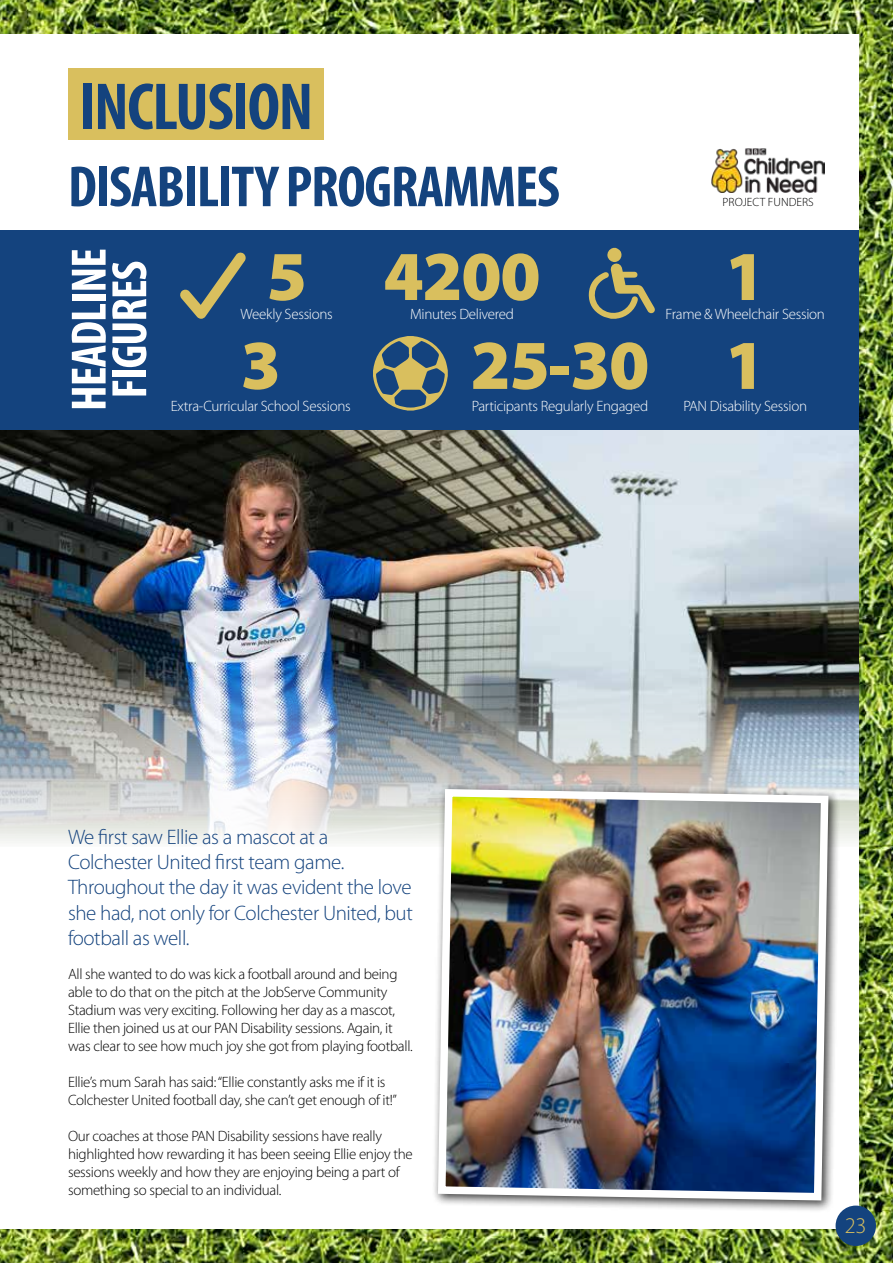
<style>
.page{position:relative;width:893px;height:1263px;background:#fff}
.page>*{position:absolute;margin:0;border:0;box-sizing:border-box;transform-origin:0 0}
.t1{font:900 70.5px "Myriad Pro";letter-spacing:-.02em;color:#d9bf5e}
.t2{font:700 condensed 67.05px "Myriad Pro";letter-spacing:-.02em;color:#14437e}
.t3{font:700 condensed 58.5px "Myriad Pro";letter-spacing:-.02em;color:#14437e}
.t4{font:700 condensed 50.1px/40.7px "Myriad Pro";letter-spacing:-.02em;color:#fff}
.t5{font:300 22.5px "Myriad Pro";color:#d9bf5e}
.t6{font:300 21px/25.2px "Myriad Pro";letter-spacing:-.02em;color:#14437e}
.t7{font:300 15px/18px "Myriad Pro";letter-spacing:-.02em;color:#000}
.t8{font:300 15px "Myriad Pro";letter-spacing:-.02em;color:#fff}
.t9{font:300 12px "Myriad Pro";color:#000}
</style>
<div class="page">
<img style="left:0;top:0;width:893px;height:1263px">
<div style="left:0;top:34px;width:859px;height:1195px;background:#fff"></div>
<img style="left:0;top:429px;width:859px;height:414px">
<div style="left:0;top:230px;width:859px;height:199px;background:#14437e"></div>
<div style="left:432px;top:783px;width:408px;height:429px;background:#000;opacity:.75"></div>
<img style="left:434px;top:785px;width:398px;height:419px">
<img style="left:711px;top:148px;width:114px;height:44px">
<div style="left:68px;top:68px;width:256px;height:72px;background:#d9bf5e"></div>
<svg style="left:180px;top:252px;width:66px;height:67px"></svg>
<svg style="left:588px;top:248px;width:67px;height:71px"></svg>
<svg style="left:373px;top:336px;width:75px;height:75px"></svg>
<div style="left:836px;top:1205px;width:40px;height:41px;background:#14437e;border-radius:50%"></div>
<h2 class="t2" style="left:79px;top:65px;width:236px">INCLUSION</h2>
<h3 class="t3" style="left:68px;top:150px;width:493px">DISABILITY PROGRAMMES</h3>
<p class="t9" style="left:722px;top:196px;width:93px">PROJECT FUNDERS</p>
<h3 class="t4" style="left:68px;top:411px;width:165px;rotate:-90deg">HEADLINE<br>FIGURES</h3>
<h1 class="t1" style="left:383px;top:236px;width:159px">4200</h1>
<h1 class="t1" style="left:266px;top:236px;width:42px">5</h1>
<h1 class="t1" style="left:725px;top:236px;width:42px">1</h1>
<p class="t8" style="left:241px;top:305px;width:94px">Weekly Sessions</p>
<h1 class="t1" style="left:241px;top:325px;width:42px">3</h1>
<p class="t8" style="left:171px;top:397px;width:181px">Extra-Curricular School Sessions</p>
<p class="t8" style="left:410px;top:305px;width:105px">Minutes Delivered</p>
<h1 class="t1" style="left:470px;top:325px;width:181px">25-30</h1>
<p class="t8" style="left:472px;top:397px;width:178px">Participants Regularly Engaged</p>
<p class="t8" style="left:665px;top:305px;width:161px">Frame &amp; Wheelchair Session</p>
<h1 class="t1" style="left:725px;top:325px;width:42px">1</h1>
<p class="t8" style="left:683px;top:397px;width:125px">PAN Disability Session</p>
<h3 class="t6" style="left:68px;top:825px;width:346px">We first saw Ellie as a mascot at a Colchester United first team game.<br>Throughout the day it was evident the love she had, not only for Colchester United, but football as well.</h3>
<p class="t7" style="left:68px;top:965px;width:346px">All she wanted to do was kick a football around and being able to do that on the pitch at the JobServe Community Stadium was very exciting. Following her day as a mascot, Ellie then joined us at our PAN Disability sessions. Again, it was clear to see how much joy she got from playing football.</p>
<p class="t7" style="left:68px;top:1073px;width:330px">Ellie’s mum Sarah has said: “Ellie constantly asks me if it is<br>Colchester United football day, she can’t get enough of it!”</p>
<p class="t7" style="left:68px;top:1127px;width:346px">Our coaches at those PAN Disability sessions have really highlighted how rewarding it has been seeing Ellie enjoy the sessions weekly and how they are enjoying being a part of something so special to an individual.</p>
<h3 class="t5" style="left:845px;top:1213px;width:23px">23</h3>
</div>
